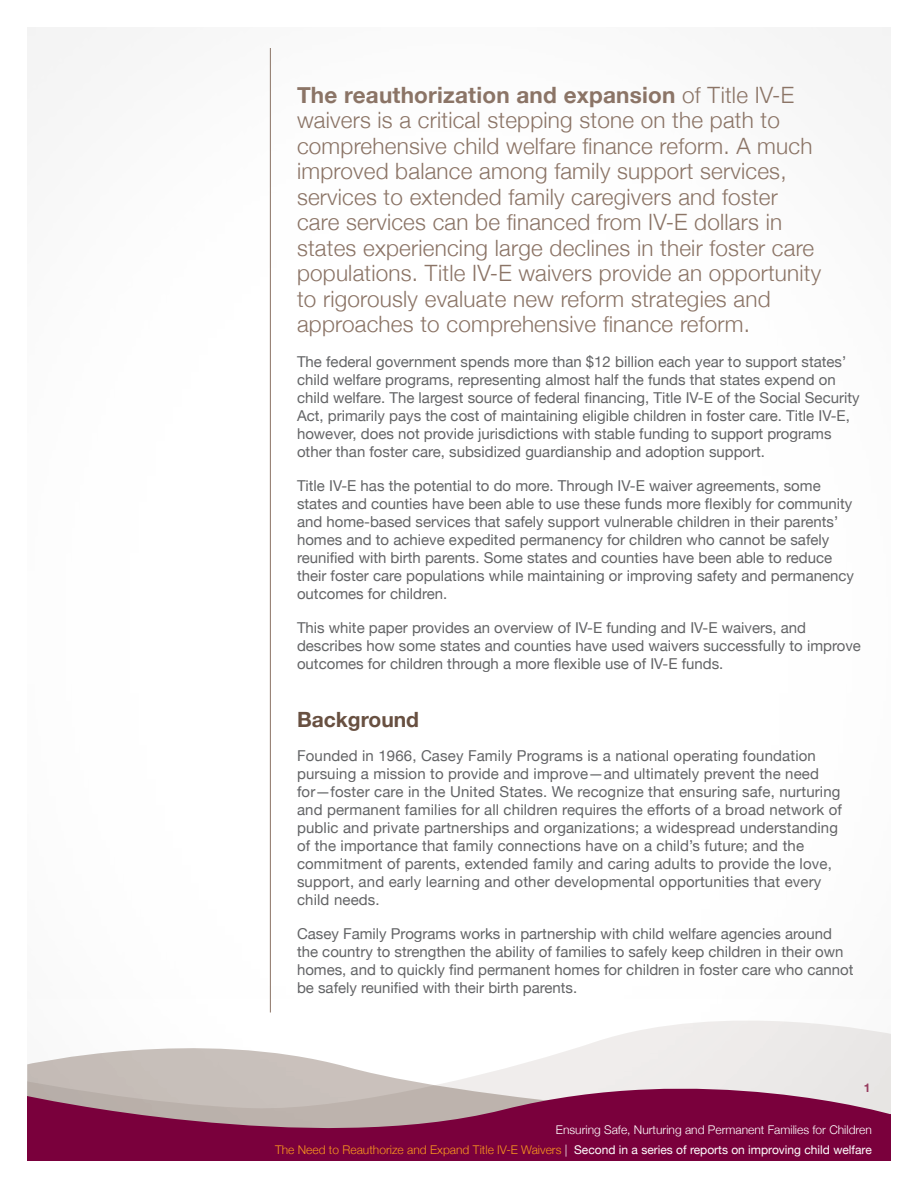
<style>
.page{position:relative;width:918px;height:1188px;background:#fff}
.page>*{position:absolute;margin:0;border:0;box-sizing:border-box;transform-origin:0 0}
.t1{font:300 22.5px/25.5px "Helvetica Neue";letter-spacing:.01em;color:#8b7466}
.t2{font:700 21px "Helvetica Neue";color:#685041}
.t3{font:15px/18px "Helvetica Neue";color:#636466}
.t4{font:300 12px/19.5px "Helvetica Neue";color:#fff;text-align:right}
.t5{font:700 12px "Helvetica Neue";color:#973c5f}
.s1{font-weight:700}
.s2{color:#f8971d}
.s3{font-weight:400}
</style>
<div class="page">
<svg style="left:27px;top:1019px;width:864px;height:41px"></svg>
<svg style="left:27px;top:1047px;width:861px;height:13px"></svg>
<svg style="left:27px;top:1060px;width:864px;height:101px;background:#a66481"></svg>
<hr style="left:270px;top:48px;width:1px;height:964px;background:#8b7466">
<p class="t1" style="left:297px;top:82px;width:526px"><span class="s1">The reauthorization and expansion</span> of Title IV-E waivers is a critical stepping stone on the path to comprehensive child welfare finance reform. A much improved balance among family support services, services to extended family caregivers and foster care services can be financed from IV-E dollars in states experiencing large declines in their foster care populations. Title IV-E waivers provide an opportunity to rigorously evaluate new reform strategies and approaches to comprehensive finance reform.</p>
<p class="t3" style="left:297px;top:352px;width:564px">The federal government spends more than $12 billion each year to support states’ child welfare programs, representing almost half the funds that states expend on child welfare. The largest source of federal financing, Title IV-E of the Social Security Act, primarily pays the cost of maintaining eligible children in foster care. Title IV-E, however, does not provide jurisdictions with stable funding to support programs other than foster care, subsidized guardianship and adoption support.</p>
<p class="t3" style="left:297px;top:476px;width:559px">Title IV-E has the potential to do more. Through IV-E waiver agreements, some states and counties have been able to use these funds more flexibly for community and home-based services that safely support vulnerable children in their parents’ homes and to achieve expedited permanency for children who cannot be safely reunified with birth parents. Some states and counties have been able to reduce their foster care populations while maintaining or improving safety and permanency outcomes for children.</p>
<p class="t3" style="left:297px;top:619px;width:565px">This white paper provides an overview of IV-E funding and IV-E waivers, and describes how some states and counties have used waivers successfully to improve outcomes for children through a more flexible use of IV-E funds.</p>
<h2 class="t2" style="left:297px;top:706px;width:124px">Background</h2>
<p class="t3" style="left:297px;top:746px;width:547px">Founded in 1966, Casey Family Programs is a national operating foundation pursuing a mission to provide and improve—and ultimately prevent the need for—foster care in the United States. We recognize that ensuring safe, nurturing and permanent families for all children requires the efforts of a broad network of public and private partnerships and organizations; a widespread understanding of the importance that family connections have on a child’s future; and the commitment of parents, extended family and caring adults to provide the love, support, and early learning and other developmental opportunities that every child needs.</p>
<p class="t3" style="left:297px;top:925px;width:558px">Casey Family Programs works in partnership with child welfare agencies around the country to strengthen the ability of families to safely keep children in their own homes, and to quickly find permanent homes for children in foster care who cannot be safely reunified with their birth parents.</p>
<p class="t5" style="left:864px;top:1080px;width:8px">1</p>
<p class="t4" style="left:275px;top:1120px;width:598px">Ensuring Safe, Nurturing and Permanent Families for Children<br><span class="s2">The Need to Reauthorize and Expand Title IV-E Waivers</span> | <span class="s3">Second in a series of reports on improving child welfare</span></p>
</div>
